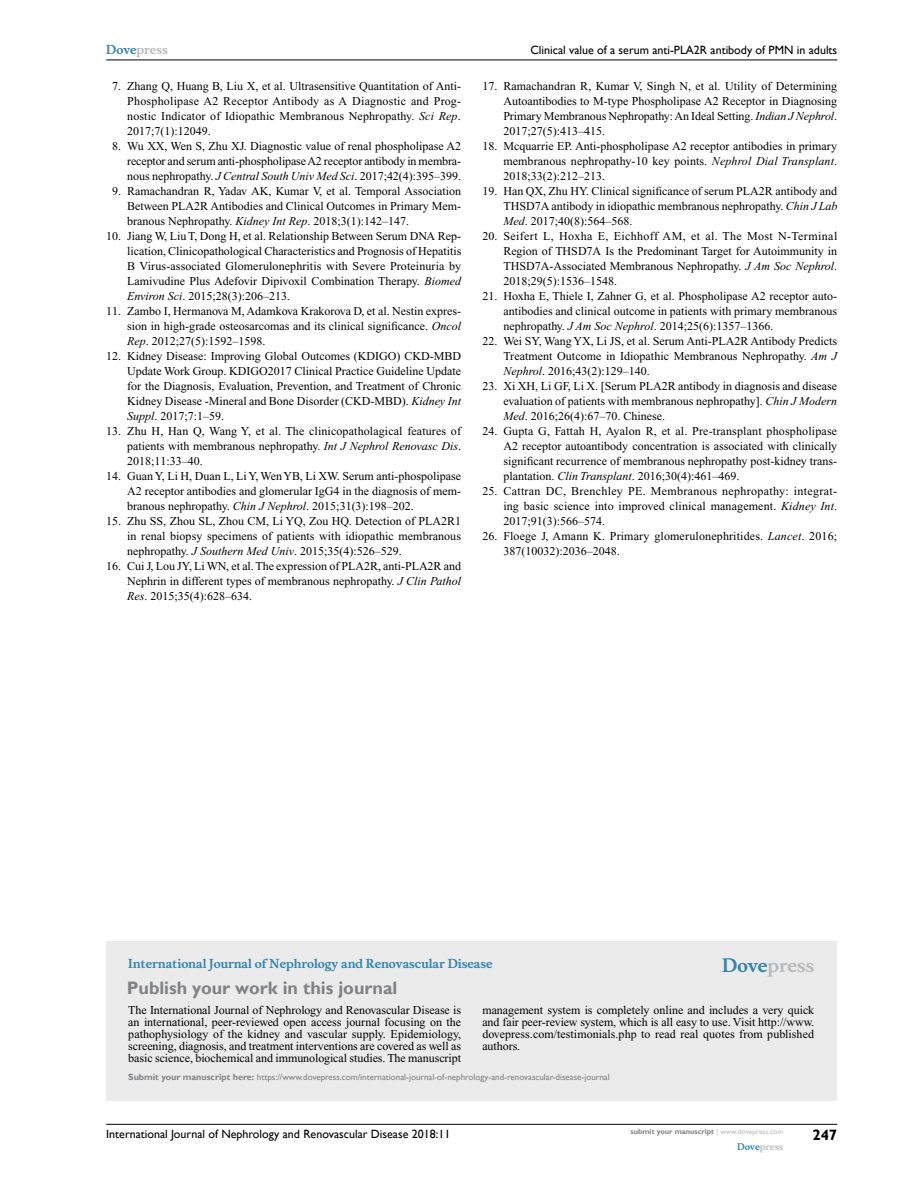
<style>
.page{position:relative;width:918px;height:1188px;background:#fff}
.page>*{position:absolute;margin:0;border:0;box-sizing:border-box;transform-origin:0 0}
.t1{font:700 18px "Gill Sans";color:#808285}
.t2{font:700 18px "Musee";color:#b8babc}
.t3{font:700 15px "Gill Sans";color:#000}
.t4{font:12px/15px "Times New Roman";color:#000;text-align:justify}
.t5{font:12px "Gill Sans";color:#000}
.t6{font:700 12px "Musee";color:#3785ad}
.t7{font:700 12px "Musee";color:#b8babc}
.t8{font:9px "Gill Sans";color:#808285}
.t9{font:700 9px "Musee";color:#b8babc}
.t10{font:700 7.5px "Gill Sans";color:#808285}
.s1{color:#3785ad}
.s2{font-style:italic}
.s3{font-weight:700}
.s4{font-weight:400;color:#b8babc}
</style>
<div class="page">
<div style="left:106px;top:941px;width:731px;height:159px;background:#ebebec"></div>
<hr style="left:106px;top:1124px;width:731px;height:1px;background:#000">
<hr style="left:106px;top:60px;width:731px;height:1px;background:#000">
<p class="t7" style="left:106px;top:43px;width:63px"><span class="s1">Dove</span>press</p>
<p class="t4" style="left:127px;top:79px;width:335px;text-indent:-15px">7. Zhang Q, Huang B, Liu X, et al. Ultrasensitive Quantitation of Anti-Phospholipase A2 Receptor Antibody as A Diagnostic and Prog&shy;nostic Indicator of Idiopathic Membranous Nephropathy. <span class="s2">Sci Rep</span>.<br>2017;7(1):12049.</p>
<p class="t4" style="left:127px;top:139px;width:335px;text-indent:-15px">8. Wu XX, Wen S, Zhu XJ. Diagnostic value of renal phospholipase A2 receptor and serum anti-phospholipase A2 receptor antibody in membra&shy;nous nephropathy. <span class="s2">J Central South Univ Med Sci</span>. 2017;42(4):395–399.</p>
<p class="t4" style="left:127px;top:184px;width:335px;text-indent:-15px">9. Ramachandran R, Yadav AK, Kumar V, et al. Temporal Association Between PLA2R Antibodies and Clinical Outcomes in Primary Mem&shy;branous Nephropathy. <span class="s2">Kidney Int Rep</span>. 2018;3(1):142–147.</p>
<p class="t4" style="left:127px;top:229px;width:336px;text-indent:-21px">10. Jiang W, Liu T, Dong H, et al. Relationship Between Serum DNA Rep&shy;lication, Clinicopathological Characteristics and Prognosis of Hepatitis B Virus-associated Glomerulonephritis with Severe Proteinuria by Lamivudine Plus Adefovir Dipivoxil Combination Therapy. <span class="s2">Biomed Environ Sci</span>. 2015;28(3):206–213.</p>
<p class="t4" style="left:127px;top:304px;width:335px;text-indent:-21px">11. Zambo I, Hermanova M, Adamkova Krakorova D, et al. Nestin expres&shy;sion in high-grade osteosarcomas and its clinical significance. <span class="s2">Oncol Rep</span>. 2012;27(5):1592–1598.</p>
<p class="t4" style="left:127px;top:349px;width:335px;text-indent:-21px">12. Kidney Disease: Improving Global Outcomes (KDIGO) CKD-MBD Update Work Group. KDIGO2017 Clinical Practice Guideline Update for the Diagnosis, Evaluation, Prevention, and Treatment of Chronic Kidney Disease -Mineral and Bone Disorder (CKD-MBD). <span class="s2">Kidney Int Suppl</span>. 2017;7:1–59.</p>
<p class="t4" style="left:127px;top:424px;width:335px;text-indent:-21px">13. Zhu H, Han Q, Wang Y, et al. The clinicopatholagical features of patients with membranous nephropathy. <span class="s2">Int J Nephrol Renovasc Dis</span>.<br>2018;11:33–40.</p>
<p class="t4" style="left:127px;top:469px;width:335px;text-indent:-21px">14. Guan Y, Li H, Duan L, Li Y, Wen YB, Li XW. Serum anti-phospolipase A2 receptor antibodies and glomerular IgG4 in the diagnosis of mem&shy;branous nephropathy. <span class="s2">Chin J Nephrol</span>. 2015;31(3):198–202.</p>
<p class="t4" style="left:127px;top:514px;width:335px;text-indent:-21px">15. Zhu SS, Zhou SL, Zhou CM, Li YQ, Zou HQ. Detection of PLA2R1 in renal biopsy specimens of patients with idiopathic membranous nephropathy. <span class="s2">J Southern Med Univ</span>. 2015;35(4):526–529.</p>
<p class="t4" style="left:127px;top:559px;width:335px;text-indent:-21px">16. Cui J, Lou JY, Li WN, et al. The expression of PLA2R, anti-PLA2R and Nephrin in different types of membranous nephropathy. <span class="s2">J Clin Pathol Res</span>. 2015;35(4):628–634.</p>
<p class="t5" style="left:530px;top:43px;width:308px">Clinical value of a serum anti-PLA2R antibody of PMN in adults</p>
<p class="t4" style="left:503px;top:79px;width:335px;text-indent:-21px">17. Ramachandran R, Kumar V, Singh N, et al. Utility of Determining Autoantibodies to M-type Phospholipase A2 Receptor in Diagnosing Primary Membranous Nephropathy: An Ideal Setting. <span class="s2">Indian J Nephrol</span>.<br>2017;27(5):413–415.</p>
<p class="t4" style="left:503px;top:139px;width:335px;text-indent:-21px">18. Mcquarrie EP. Anti-phospholipase A2 receptor antibodies in primary membranous nephropathy-10 key points. <span class="s2">Nephrol Dial Transplant</span>.<br>2018;33(2):212–213.</p>
<p class="t4" style="left:503px;top:184px;width:335px;text-indent:-21px">19. Han QX, Zhu HY. Clinical significance of serum PLA2R antibody and THSD7A antibody in idiopathic membranous nephropathy. <span class="s2">Chin J Lab Med</span>. 2017;40(8):564–568.</p>
<p class="t4" style="left:503px;top:229px;width:336px;text-indent:-21px">20. Seifert L, Hoxha E, Eichhoff AM, et al. The Most N-Terminal Region of THSD7A Is the Predominant Target for Autoimmunity in THSD7A-Associated Membranous Nephropathy. <span class="s2">J Am Soc Nephrol</span>.<br>2018;29(5):1536–1548.</p>
<p class="t4" style="left:503px;top:289px;width:335px;text-indent:-21px">21. Hoxha E, Thiele I, Zahner G, et al. Phospholipase A2 receptor auto&shy;antibodies and clinical outcome in patients with primary membranous nephropathy. <span class="s2">J Am Soc Nephrol</span>. 2014;25(6):1357–1366.</p>
<p class="t4" style="left:503px;top:334px;width:335px;text-indent:-21px">22. Wei SY, Wang YX, Li JS, et al. Serum Anti-PLA2R Antibody Predicts Treatment Outcome in Idiopathic Membranous Nephropathy. <span class="s2">Am J Nephrol</span>. 2016;43(2):129–140.</p>
<p class="t4" style="left:503px;top:379px;width:335px;text-indent:-21px">23. Xi XH, Li GF, Li X. [Serum PLA2R antibody in diagnosis and disease evaluation of patients with membranous nephropathy]. <span class="s2">Chin J Modern Med</span>. 2016;26(4):67–70. Chinese.</p>
<p class="t4" style="left:503px;top:424px;width:335px;text-indent:-21px">24. Gupta G, Fattah H, Ayalon R, et al. Pre-transplant phospholipase A2 receptor autoantibody concentration is associated with clinically significant recurrence of membranous nephropathy post-kidney trans&shy;plantation. <span class="s2">Clin Transplant</span>. 2016;30(4):461–469.</p>
<p class="t4" style="left:503px;top:484px;width:335px;text-indent:-21px">25. Cattran DC, Brenchley PE. Membranous nephropathy: integrat&shy;ing basic science into improved clinical management. <span class="s2">Kidney Int</span>.<br>2017;91(3):566–574.</p>
<p class="t4" style="left:503px;top:529px;width:335px;text-indent:-21px">26. Floege J, Amann K. Primary glomerulonephritides. <span class="s2">Lancet</span>. 2016;<br>387(10032):2036–2048.</p>
<p class="t6" style="left:128px;top:956px;width:366px">International Journal of Nephrology and Renovascular Disease</p>
<h1 class="t1" style="left:127px;top:977px;width:272px">Publish your work in this journal</h1>
<h1 class="t2" style="left:722px;top:955px;width:94px"><span class="s1">Dove</span>press</h1>
<p class="t4" style="left:128px;top:1004px;width:334px;line-height:12px">The International Journal of Nephrology and Renovascular Disease is an international, peer-reviewed open access journal focusing on the pathophysiology of the kidney and vascular supply. Epidemiology, screening, diagnosis, and treatment interventions are covered as well as basic science, biochemical and immunological studies. The manuscript</p>
<p class="t4" style="left:482px;top:1004px;width:333px;line-height:12px">management system is completely online and includes a very quick and fair peer-review system, which is all easy to use. Visit http://www. dovepress.com/testimonials.php to read real quotes from published authors.</p>
<p class="t8" style="left:128px;top:1072px;width:483px"><span class="s3">Submit your manuscript here:</span> https://www.dovepress.com/international-journal-of-nephrology-and-renovascular-disease-journal</p>
<p class="t5" style="left:106px;top:1127px;width:346px">International Journal of Nephrology and Renovascular Disease 2018:11</p>
<p class="t10" style="left:631px;top:1127px;width:154px">submit your manuscript <span class="s4">| www.dovepress.com</span></p>
<p class="t9" style="left:737px;top:1141px;width:48px"><span class="s1">Dove</span>press</p>
<p class="t3" style="left:812px;top:1126px;width:26px">247</p>
</div>
